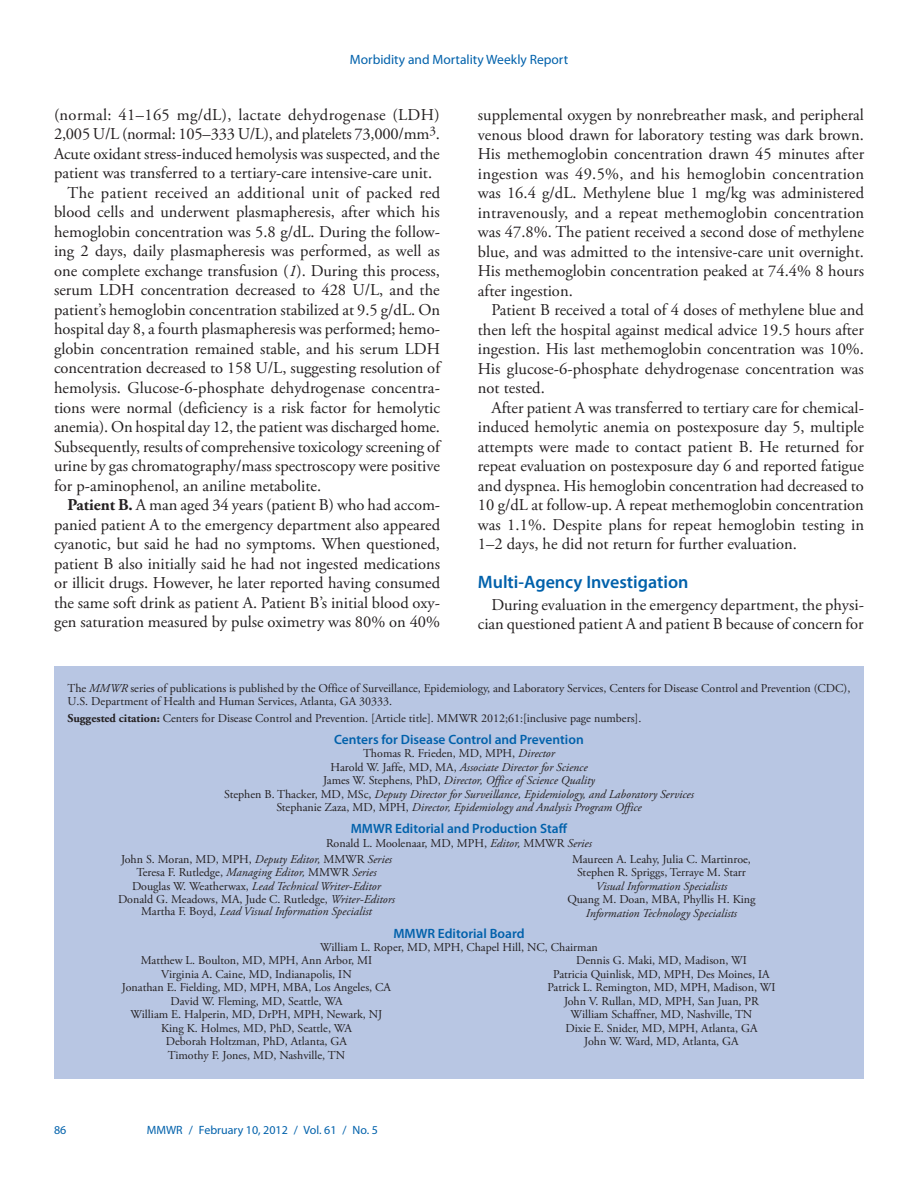
<style>
.page{position:relative;width:918px;height:1188px;background:#fff}
.page>*{position:absolute;margin:0;border:0;box-sizing:border-box;transform-origin:0 0}
.Headline2{font:600 18px "Myriad Pro";color:#0161ab}
.Body_Text{font:16.5px/19.5px "Adobe Garamond Pro";color:#231f20;text-align:justify}
.Ed_Page_Title{font:600 13.5px "Myriad Pro";color:#0161ab}
.t1{font:13.5px "Myriad Pro";color:#0161ab}
.Ed_Bd_Member{font:12px/13.5px "Adobe Garamond Pro";color:#231f20}
.Credits_-_Name{font:italic 12px "Adobe Garamond Pro";color:#231f20}
.Credits_-_Name-2{font:12px "Adobe Garamond Pro";color:#231f20}
.Footer_Left{font:12px "Myriad Pro";color:#0161ab}
.s1{font-style:italic}
.s2{font-weight:700}
.s3{font-style:normal}
</style>
<div class="page">
<div style="left:54px;top:666px;width:810px;height:413px;background:#b8c6e3"></div>
<p class="t1" style="left:350px;top:51px;width:220px">Morbidity and Mortality Weekly Report</p>
<p class="Body_Text" style="left:54px;top:106px;width:388px">(normal: 41–165 mg/dL), lactate dehydrogenase (LDH)<br>2,005 U/L (normal: 105–333 U/L), and platelets 73,000/mm<sup>3</sup>.<br>Acute oxidant stress-induced hemolysis was suspected, and the patient was transferred to a tertiary-care intensive-care unit.</p>
<p class="Body_Text" style="left:54px;top:184px;width:388px;text-indent:13px">The patient received an additional unit of packed red blood cells and underwent plasmapheresis, after which his hemoglobin concentration was 5.8 g/dL. During the follow&shy;ing 2 days, daily plasmapheresis was performed, as well as one complete exchange transfusion (<span class="s1">1</span>). During this process, serum LDH concentration decreased to 428 U/L, and the patient’s hemoglobin concentration stabilized at 9.5 g/dL. On hospital day 8, a fourth plasmapheresis was performed; hemo&shy;globin concentration remained stable, and his serum LDH concentration decreased to 158 U/L, suggesting resolution of hemolysis. Glucose-6-phosphate dehydrogenase concentra&shy;tions were normal (deficiency is a risk factor for hemolytic anemia). On hospital day 12, the patient was discharged home.<br>Subsequently, results of comprehensive toxicology screening of urine by gas chromatography/mass spectroscopy were positive for p-aminophenol, an aniline metabolite.</p>
<p class="Body_Text" style="left:54px;top:496px;width:388px;text-indent:13px"><span class="s2">Patient B.</span> A man aged 34 years (patient B) who had accom&shy;panied patient A to the emergency department also appeared cyanotic, but said he had no symptoms. When questioned, patient B also initially said he had not ingested medications or illicit drugs. However, he later reported having consumed the same soft drink as patient A. Patient B’s initial blood oxy&shy;gen saturation measured by pulse oximetry was 80% on 40%</p>
<p class="Body_Text" style="left:478px;top:106px;width:388px">supplemental oxygen by nonrebreather mask, and peripheral venous blood drawn for laboratory testing was dark brown.<br>His methemoglobin concentration drawn 45 minutes after ingestion was 49.5%, and his hemoglobin concentration was 16.4 g/dL. Methylene blue 1 mg/kg was administered intravenously, and a repeat methemoglobin concentration was 47.8%. The patient received a second dose of methylene blue, and was admitted to the intensive-care unit overnight.<br>His methemoglobin concentration peaked at 74.4% 8 hours after ingestion.</p>
<p class="Body_Text" style="left:478px;top:301px;width:388px;text-indent:13px">Patient B received a total of 4 doses of methylene blue and then left the hospital against medical advice 19.5 hours after ingestion. His last methemoglobin concentration was 10%.<br>His glucose-6-phosphate dehydrogenase concentration was not tested.</p>
<p class="Body_Text" style="left:478px;top:398px;width:388px;text-indent:13px">After patient A was transferred to tertiary care for chemical&shy;induced hemolytic anemia on postexposure day 5, multiple attempts were made to contact patient B. He returned for repeat evaluation on postexposure day 6 and reported fatigue and dyspnea. His hemoglobin concentration had decreased to 10 g/dL at follow-up. A repeat methemoglobin concentration was 1.1%. Despite plans for repeat hemoglobin testing in 1–2 days, he did not return for further evaluation.</p>
<p class="Headline2" style="left:478px;top:570px;width:212px">Multi-Agency Investigation</p>
<p class="Body_Text" style="left:478px;top:595px;width:388px;text-align:right">During evaluation in the emergency department, the physi&shy;cian questioned patient A and patient B because of concern for</p>
<p class="Ed_Bd_Member" style="left:68px;top:682px;width:784px">The <span class="s1">MMWR</span> series of publications is published by the Office of Surveillance, Epidemiology, and Laboratory Services, Centers for Disease Control and Prevention (CDC),<br>U.S. Department of Health and Human Services, Atlanta, GA 30333.</p>
<p class="Ed_Bd_Member" style="left:68px;top:712px;width:575px"><span class="s2">Suggested citation:</span> Centers for Disease Control and Prevention. [Article title]. MMWR 2012;61:[inclusive page numbers].</p>
<p class="Ed_Page_Title" style="left:334px;top:731px;width:251px">Centers for Disease Control and Prevention</p>
<p class="Credits_-_Name-2" style="left:363px;top:746px;width:193px">Thomas R. Frieden, MD, MPH, <span class="s1">Director</span></p>
<p class="Credits_-_Name" style="left:330px;top:760px;width:259px"><span class="s3">Harold W. Jaffe, MD, MA,</span> Associate Director for Science</p>
<p class="Credits_-_Name" style="left:323px;top:773px;width:273px"><span class="s3">James W. Stephens, PhD,</span> Director, Office of Science Quality</p>
<p class="Credits_-_Name" style="left:224px;top:787px;width:471px"><span class="s3">Stephen B. Thacker, MD, MSc,</span> Deputy Director for Surveillance, Epidemiology, and Laboratory Services</p>
<p class="Credits_-_Name" style="left:276px;top:800px;width:367px"><span class="s3">Stephanie Zaza, MD, MPH,</span> Director, Epidemiology and Analysis Program Office</p>
<p class="Ed_Page_Title" style="left:351px;top:820px;width:218px">MMWR Editorial and Production Staff</p>
<p class="Credits_-_Name-2" style="left:326px;top:836px;width:267px">Ronald L. Moolenaar, MD, MPH, <span class="s1">Editor,</span> MMWR <span class="s1">Series</span></p>
<p class="Credits_-_Name-2" style="left:121px;top:852px;width:272px">John S. Moran, MD, MPH, <span class="s1">Deputy Editor,</span> MMWR <span class="s1">Series</span></p>
<p class="Credits_-_Name-2" style="left:136px;top:865px;width:242px">Teresa F. Rutledge, <span class="s1">Managing Editor,</span> MMWR <span class="s1">Series</span></p>
<p class="Credits_-_Name" style="left:132px;top:879px;width:250px"><span class="s3">Douglas W. Weatherwax,</span> Lead Technical Writer-Editor</p>
<p class="Credits_-_Name-2" style="left:118px;top:892px;width:278px">Donald G. Meadows, MA, Jude C. Rutledge, <span class="s1">Writer-Editors</span></p>
<p class="Credits_-_Name" style="left:141px;top:904px;width:232px"><span class="s3">Martha F. Boyd,</span> Lead Visual Information Specialist</p>
<p class="Credits_-_Name-2" style="left:572px;top:852px;width:180px">Maureen A. Leahy, Julia C. Martinroe,</p>
<p class="Credits_-_Name-2" style="left:577px;top:865px;width:170px">Stephen R. Spriggs, Terraye M. Starr</p>
<p class="Credits_-_Name" style="left:596px;top:879px;width:133px">Visual Information Specialists</p>
<p class="Credits_-_Name-2" style="left:567px;top:892px;width:190px">Quang M. Doan, MBA, Phyllis H. King</p>
<p class="Credits_-_Name" style="left:586px;top:906px;width:153px">Information Technology Specialists</p>
<p class="Ed_Page_Title" style="left:393px;top:925px;width:133px">MMWR Editorial Board</p>
<p class="Ed_Bd_Member" style="left:320px;top:941px;width:279px">William L. Roper, MD, MPH, Chapel Hill, NC, Chairman</p>
<p class="Ed_Bd_Member" style="left:141px;top:954px;width:233px">Matthew L. Boulton, MD, MPH, Ann Arbor, MI</p>
<p class="Ed_Bd_Member" style="left:161px;top:968px;width:192px">Virginia A. Caine, MD, Indianapolis, IN</p>
<p class="Ed_Bd_Member" style="left:122px;top:981px;width:271px">Jonathan E. Fielding, MD, MPH, MBA, Los Angeles, CA</p>
<p class="Ed_Bd_Member" style="left:170px;top:995px;width:174px">David W. Fleming, MD, Seattle, WA</p>
<p class="Ed_Bd_Member" style="left:131px;top:1008px;width:253px">William E. Halperin, MD, DrPH, MPH, Newark, NJ</p>
<p class="Ed_Bd_Member" style="left:161px;top:1022px;width:192px">King K. Holmes, MD, PhD, Seattle, WA</p>
<p class="Ed_Bd_Member" style="left:166px;top:1035px;width:183px">Deborah Holtzman, PhD, Atlanta, GA</p>
<p class="Ed_Bd_Member" style="left:168px;top:1049px;width:179px">Timothy F. Jones, MD, Nashville, TN</p>
<p class="Ed_Bd_Member" style="left:576px;top:954px;width:172px">Dennis G. Maki, MD, Madison, WI</p>
<p class="Ed_Bd_Member" style="left:553px;top:968px;width:218px">Patricia Quinlisk, MD, MPH, Des Moines, IA</p>
<p class="Ed_Bd_Member" style="left:548px;top:981px;width:229px">Patrick L. Remington, MD, MPH, Madison, WI</p>
<p class="Ed_Bd_Member" style="left:564px;top:995px;width:196px">John V. Rullan, MD, MPH, San Juan, PR</p>
<p class="Ed_Bd_Member" style="left:571px;top:1008px;width:183px">William Schaffner, MD, Nashville, TN</p>
<p class="Ed_Bd_Member" style="left:566px;top:1022px;width:193px">Dixie E. Snider, MD, MPH, Atlanta, GA</p>
<p class="Ed_Bd_Member" style="left:584px;top:1035px;width:156px">John W. Ward, MD, Atlanta, GA</p>
<p class="Footer_Left" style="left:54px;top:1123px;width:14px">86</p>
<p class="Footer_Left" style="left:147px;top:1123px;width:233px">MMWR / February 10, 2012 / Vol. 61 / No. 5</p>
</div>
